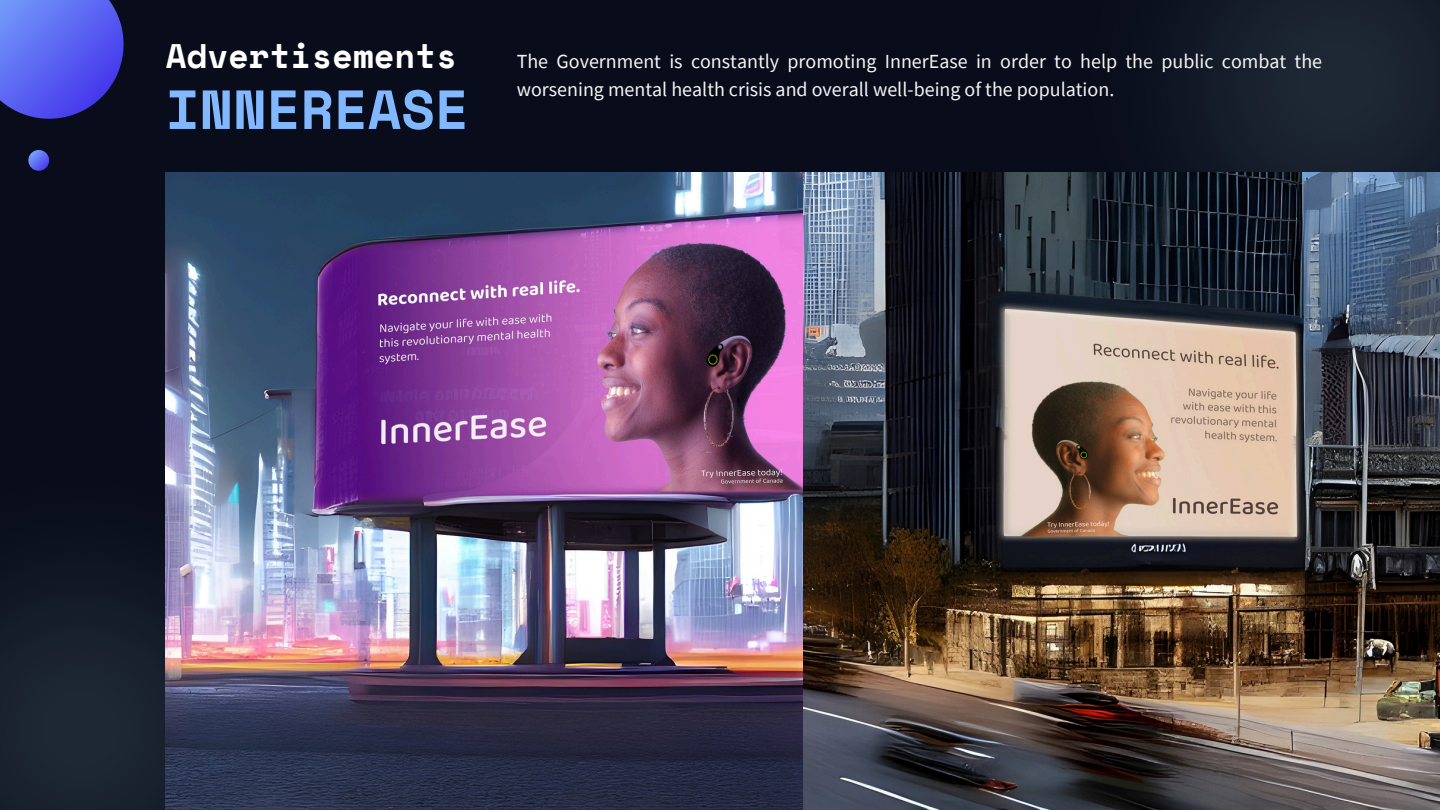
<style>
.page{position:relative;width:1440px;height:810px;background:#080c1b}
.page>*{position:absolute;margin:0;border:0;box-sizing:border-box;transform-origin:0 0}
.t1{font:700 55px "Space Mono";color:#82b8ff}
.t2{font:700 34px "Space Mono";color:#fff}
.t3{font:20px/27.8px "Source Sans Pro";color:#f4f4f4}
</style>
<div class="page">
<img style="left:1014px;top:0;width:426px;height:173px">
<img style="left:0;top:405px;width:166px;height:405px">
<svg style="left:0;top:0;width:123px;height:118px;background:#515adc"></svg>
<svg style="left:28px;top:150px;width:21px;height:21px"></svg>
<img style="left:166px;top:173px;width:1274px;height:637px">
<h2 class="t2" style="left:166px;top:30px;width:293px">Advertisements</h2>
<p class="t3" style="left:517px;top:47px;width:807px">The Government is constantly promoting InnerEase in order to help the public combat the worsening mental health crisis and overall well-being of the population.</p>
<h1 class="t1" style="left:166px;top:67px;width:304px">INNEREASE</h1>
</div>
